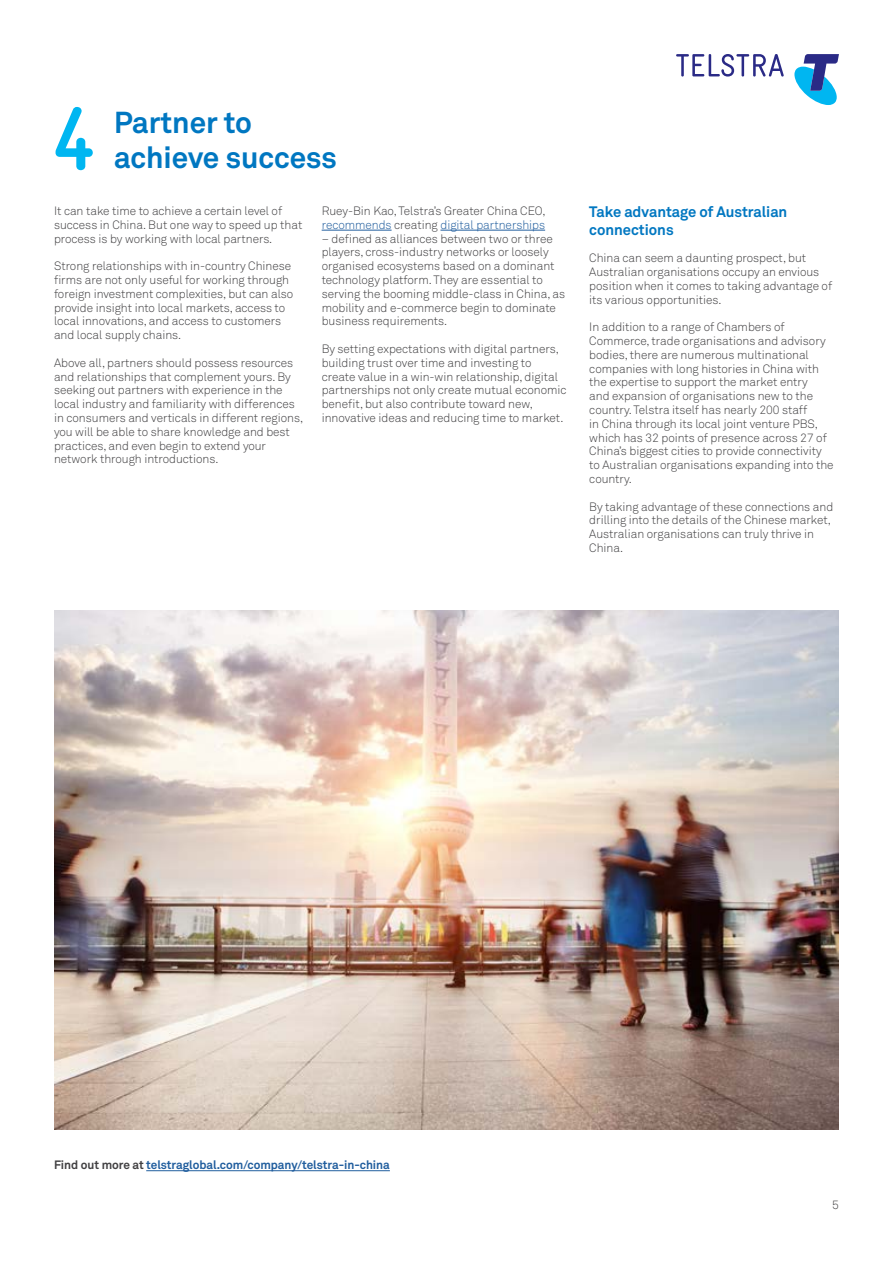
<style>
.page{position:relative;width:893px;height:1263px;background:#fff}
.page>*{position:absolute;margin:0;border:0;box-sizing:border-box;transform-origin:0 0}
.t1{font:700 90px "Telstra Gravur";color:#00b6f1}
.t2{font:700 30px "Telstra Akkurat";color:#0077c1}
.t3{font:700 15px/17.2px "Telstra Akkurat";color:#0077c1}
.t4{font:300 12px/13.8px "Telstra Akkurat";color:#414042}
.t5{font:700 12px "Telstra Akkurat";color:#215e9e}
.s1{color:#215e9e}
.s2{color:#414042}
</style>
<div class="page">
<svg style="left:794px;top:54px;width:45px;height:51px"></svg>
<svg style="left:676px;top:54px;width:108px;height:23px"></svg>
<img style="left:54px;top:610px;width:785px;height:519px">
<hr style="left:322px;top:230px;width:70px;height:1px;background:#215e9e">
<hr style="left:440px;top:230px;width:105px;height:1px;background:#215e9e">
<hr style="left:146px;top:1170px;width:244px;height:1px;background:#215e9e">
<h1 class="t1" style="left:54px;top:79px;width:41px">4</h1>
<h2 class="t2" style="left:114px;top:104px;width:140px">Partner to</h2>
<h2 class="t2" style="left:114px;top:138px;width:224px">achieve success</h2>
<p class="t4" style="left:54px;top:204px;width:250px">It can take time to achieve a certain level of success in China. But one way to speed up that process is by working with local partners.</p>
<p class="t4" style="left:54px;top:259px;width:241px">Strong relationships with in-country Chinese firms are not only useful for working through foreign investment complexities, but can also provide insight into local markets, access to local innovations, and access to customers and local supply chains.</p>
<p class="t4" style="left:54px;top:356px;width:251px">Above all, partners should possess resources and relationships that complement yours. By seeking out partners with experience in the local industry and familiarity with differences in consumers and verticals in different regions, you will be able to share knowledge and best practices, and even begin to extend your network through introductions.</p>
<p class="t4" style="left:322px;top:204px;width:225px">Ruey-Bin Kao, Telstra’s Greater China CEO, <span class="s1">recommends</span> creating <span class="s1">digital partnerships</span></p>
<p class="t4" style="left:322px;top:231px;width:245px">– defined as alliances between two or three players, cross-industry networks or loosely organised ecosystems based on a dominant technology platform. They are essential to serving the booming middle-class in China, as mobility and e-commerce begin to dominate business requirements.</p>
<p class="t4" style="left:322px;top:342px;width:246px">By setting expectations with digital partners, building trust over time and investing to create value in a win-win relationship, digital partnerships not only create mutual economic benefit, but also contribute toward new, innovative ideas and reducing time to market.</p>
<p class="t3" style="left:589px;top:203px;width:200px">Take advantage of Australian connections</p>
<p class="t4" style="left:589px;top:251px;width:244px">China can seem a daunting prospect, but Australian organisations occupy an envious position when it comes to taking advantage of its various opportunities.</p>
<p class="t4" style="left:589px;top:320px;width:246px">In addition to a range of Chambers of Commerce, trade organisations and advisory bodies, there are numerous multinational companies with long histories in China with the expertise to support the market entry<br>and expansion of organisations new to the country. Telstra itself has nearly 200 staff<br>in China through its local joint venture PBS, which has 32 points of presence across 27 of China’s biggest cities to provide connectivity to Australian organisations expanding into the country.</p>
<p class="t4" style="left:589px;top:499px;width:245px">By taking advantage of these connections and drilling into the details of the Chinese market, Australian organisations can truly thrive in China.</p>
<p class="t5" style="left:54px;top:1158px;width:337px"><span class="s2">Find out more at</span> telstraglobal.com/company/telstra-in-china</p>
<p class="t4" style="left:832px;top:1198px;width:8px">5</p>
</div>
